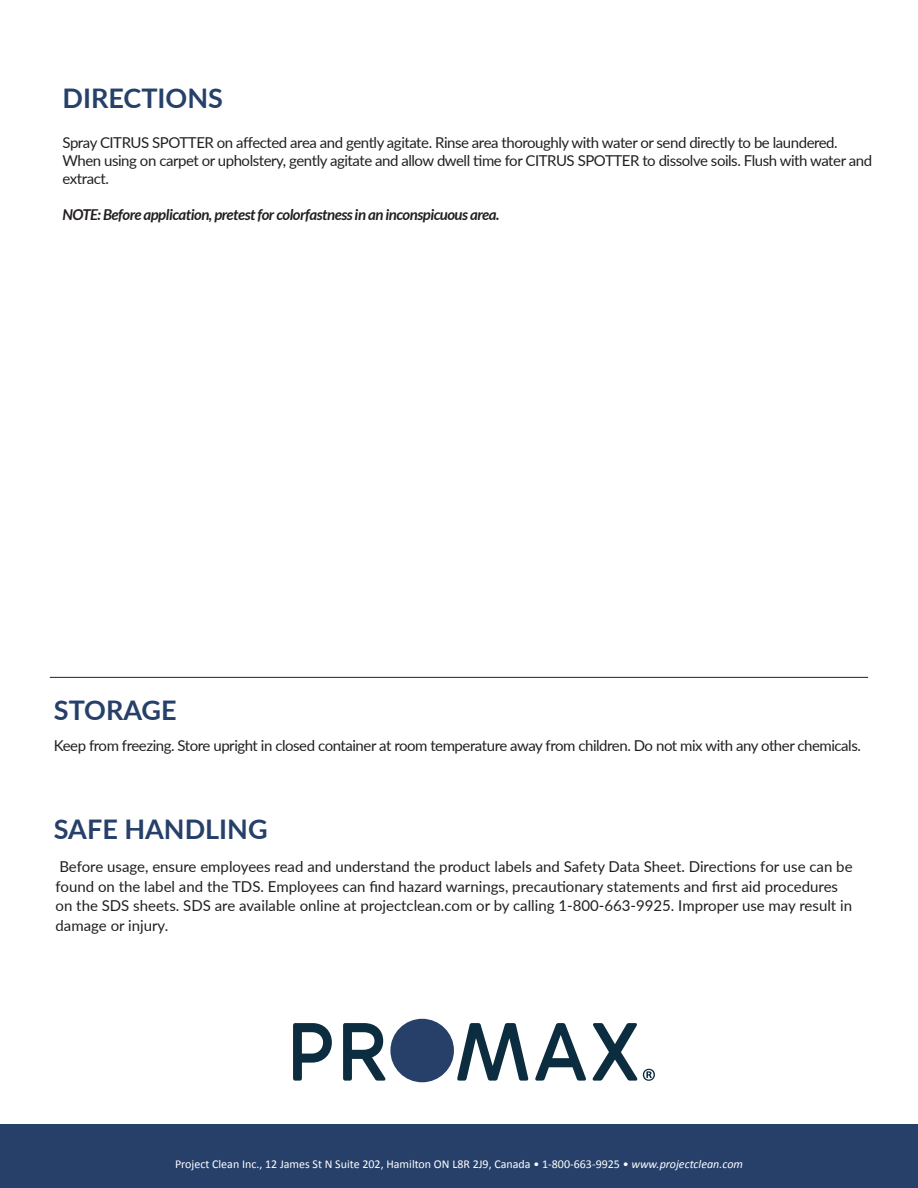
<style>
.page{position:relative;width:918px;height:1188px;background:#fff}
.page>*{position:absolute;margin:0;border:0;box-sizing:border-box;transform-origin:0 0}
.t1{font:700 27px "Lato";color:#264069}
.t2{font:15px/18px "Lato";letter-spacing:-.03em;color:#231f20}
.t3{font:15px/19.5px "Lato";color:#231f20}
.t4{font:italic 700 15px "Lato";letter-spacing:-.03em;color:#231f20}
.t5{font:12px "Calibri";color:#fff}
.s1{font-style:italic}
</style>
<div class="page">
<hr style="left:50px;top:677px;width:818px;height:1px;background:#231f20">
<div style="left:0;top:1124px;width:918px;height:64px;background:#264069"></div>
<svg style="left:293px;top:1023px;width:39px;height:58px"></svg>
<svg style="left:343px;top:1023px;width:43px;height:58px"></svg>
<svg style="left:457px;top:1023px;width:72px;height:58px"></svg>
<svg style="left:535px;top:1023px;width:51px;height:58px"></svg>
<svg style="left:592px;top:1023px;width:63px;height:58px"></svg>
<div style="left:390px;top:1019px;width:64px;height:63px;background:#264069;border-radius:50%"></div>
<h1 class="t1" style="left:63px;top:78px;width:162px">DIRECTIONS</h1>
<p class="t2" style="left:63px;top:133px;width:811px">Spray CITRUS SPOTTER on affected area and gently agitate. Rinse area thoroughly with water or send directly to be laundered.<br>When using on carpet or upholstery, gently agitate and allow dwell time for CITRUS SPOTTER to dissolve soils. Flush with water and extract.</p>
<p class="t4" style="left:63px;top:206px;width:438px">NOTE: Before application, pretest for colorfastness in an inconspicuous area.</p>
<h1 class="t1" style="left:54px;top:691px;width:124px">STORAGE</h1>
<p class="t2" style="left:54px;top:735px;width:809px">Keep from freezing. Store upright in closed container at room temperature away from children. Do not mix with any other chemicals.</p>
<h1 class="t1" style="left:54px;top:810px;width:215px">SAFE HANDLING</h1>
<p class="t3" style="left:56px;top:856px;width:799px">Before usage, ensure employees read and understand the product labels and Safety Data Sheet. Directions for use can be found on the label and the TDS. Employees can find hazard warnings, precautionary statements and first aid procedures on the SDS sheets. SDS are available online at projectclean.com or by calling 1-800-663-9925. Improper use may result in damage or injury.</p>
<p class="t5" style="left:175px;top:1157px;width:569px">Project Clean Inc., 12 James St N Suite 202, Hamilton ON L8R 2J9, Canada • 1-800-663-9925 • <span class="s1">www.projectclean.com</span></p>
</div>
